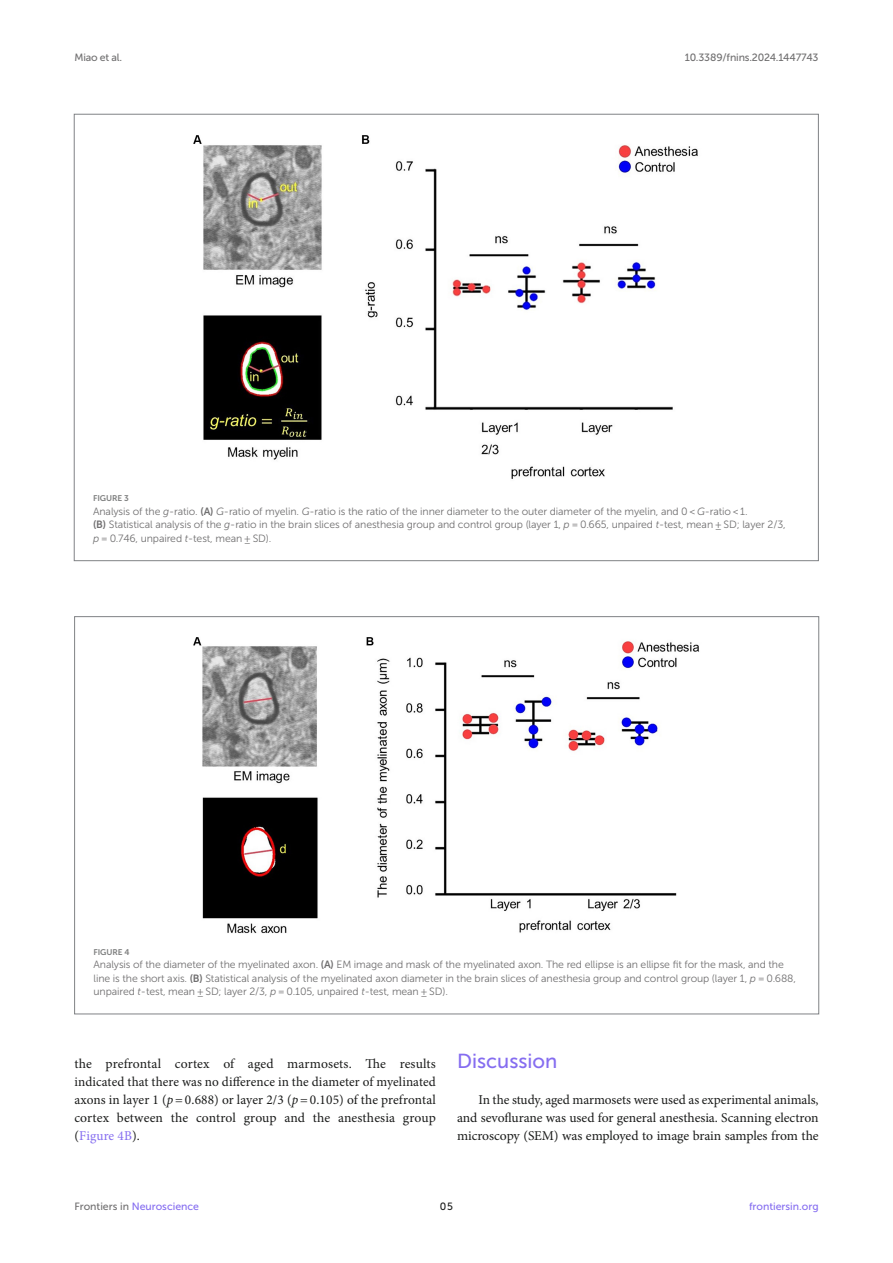
<style>
.page{position:relative;width:893px;height:1263px;background:#fff}
.page>*{position:absolute;margin:0;border:0;box-sizing:border-box;transform-origin:0 0}
.HEAD_1{font:20.25px "Museo Sans 500";color:#856df0}
.TEXT_FLUSH{font:13.5px/18px "Minion Pro";color:#1b1c1b;text-align:justify}
.FIG_LEG{font:10.5px/13.5px "Museo Sans 300";letter-spacing:-.01em;color:#706f70}
.t1{font:10.5px "Museo Sans 500";color:#856df0}
.t2{font:10.5px "Museo Sans 500";letter-spacing:-.015em;color:#706f70}
.t3{font:10.5px "Museo Sans 500";color:#1b1c1b}
.FIG_HD{font:8.25px "Museo Sans 700";letter-spacing:-.01em;color:#7e7f7f}
.s1{font-style:italic}
.s2{font-family:"Museo Sans 700"}
.s3{color:#856df0}
.s4{color:#706f70}
</style>
<div class="page">
<img style="left:193px;top:135px;width:505px;height:344px">
<img style="left:193px;top:637px;width:507px;height:297px">
<p class="t2" style="left:74px;top:51px;width:49px">Miao et al.</p>
<p class="t2" style="left:685px;top:51px;width:135px">10.3389/fnins.2024.1447743</p>
<p class="FIG_HD" style="left:93px;top:494px;width:37px">FIGURE 3</p>
<p class="FIG_LEG" style="left:93px;top:504px;width:694px">Analysis of the <span class="s1">g</span>-ratio. <span class="s2">(A)</span> <span class="s1">G</span>-ratio of myelin. <span class="s1">G</span>-ratio is the ratio of the inner diameter to the outer diameter of the myelin, and 0 &lt; <span class="s1">G</span>-ratio &lt; 1.<br><span class="s2">(B)</span> Statistical analysis of the <span class="s1">g</span>-ratio in the brain slices of anesthesia group and control group (layer 1, <span class="s1">p</span> = 0.665, unpaired <span class="s1">t</span>-test, mean ± SD; layer 2/3, <span class="s1">p</span> = 0.746, unpaired <span class="s1">t</span>-test, mean ± SD).</p>
<p class="FIG_HD" style="left:94px;top:947px;width:37px">FIGURE 4</p>
<p class="FIG_LEG" style="left:94px;top:958px;width:704px">Analysis of the diameter of the myelinated axon. <span class="s2">(A)</span> EM image and mask of the myelinated axon. The red ellipse is an ellipse fit for the mask, and the line is the short axis. <span class="s2">(B)</span> Statistical analysis of the myelinated axon diameter in the brain slices of anesthesia group and control group (layer 1, <span class="s1">p</span> = 0.688, unpaired <span class="s1">t</span>-test, mean ± SD; layer 2/3, <span class="s1">p</span> = 0.105, unpaired <span class="s1">t</span>-test, mean ± SD).</p>
<p class="TEXT_FLUSH" style="left:74px;top:1055px;width:363px">the prefrontal cortex of aged marmosets. The results indicated that there was no difference in the diameter of myelinated axons in layer 1 (<span class="s1">p</span>=0.688) or layer 2/3 (<span class="s1">p</span>= 0.105) of the prefrontal cortex between the control group and the anesthesia group (<span class="s3">Figure 4B</span>).</p>
<p class="HEAD_1" style="left:457px;top:1050px;width:102px">Discussion</p>
<p class="TEXT_FLUSH" style="left:457px;top:1091px;width:363px;text-indent:21px">In the study, aged marmosets were used as experimental animals, and sevoflurane was used for general anesthesia. Scanning electron microscopy (SEM) was employed to image brain samples from the</p>
<p class="t1" style="left:74px;top:1200px;width:126px"><span class="s4">Frontiers in</span> Neuroscience</p>
<p class="t3" style="left:440px;top:1200px;width:14px">05</p>
<p class="t1" style="left:749px;top:1200px;width:71px">frontiersin.org</p>
</div>
